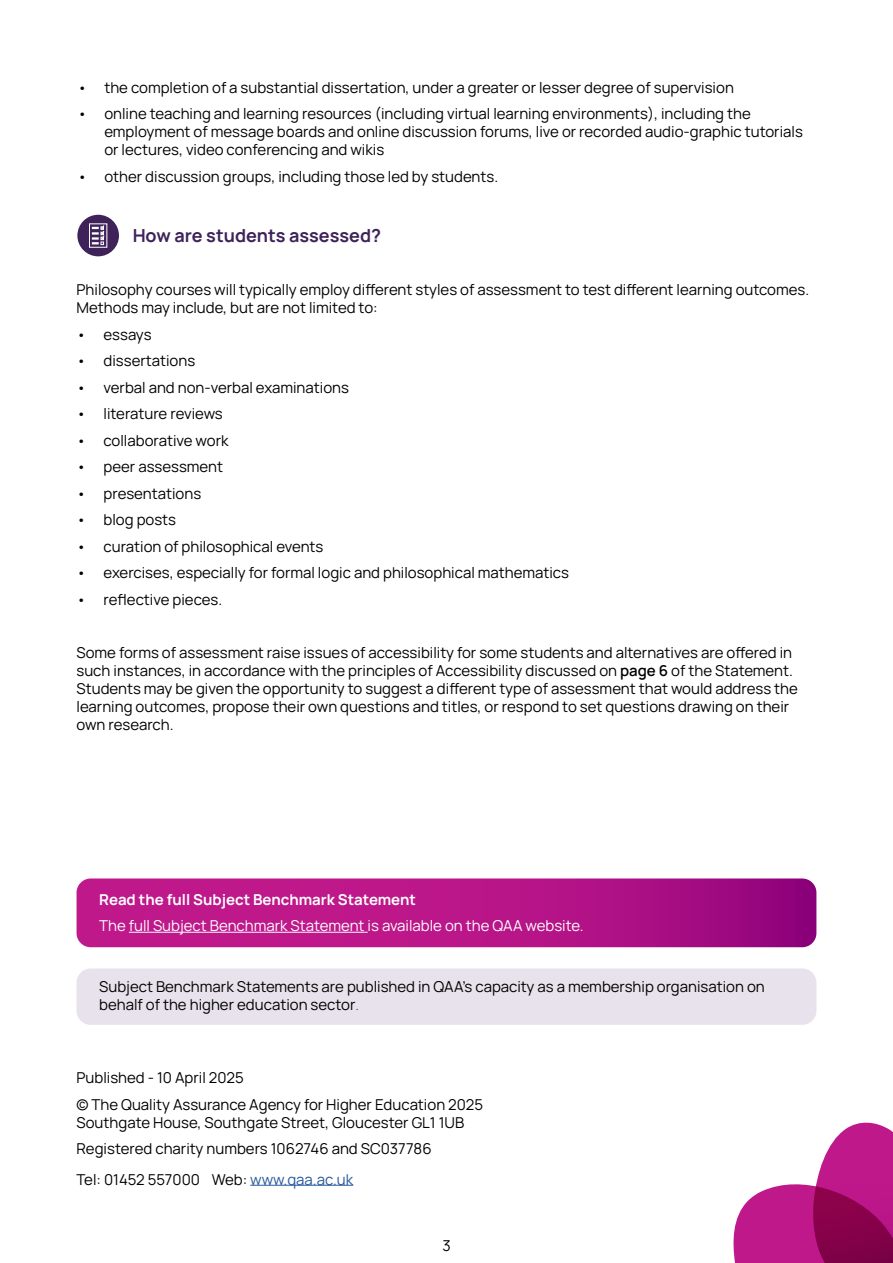
<style>
.page{position:relative;width:893px;height:1263px;background:#fff}
.page>*{position:absolute;margin:0;border:0;box-sizing:border-box;transform-origin:0 0}
.t1{font:700 18px "Manrope";color:#3f2259}
.t2{font:15px/18px "Manrope";color:#000}
.t3{font:15px "Manrope";color:#fff}
.t4{font:700 15px "Manrope";color:#fff}
.s1{font-weight:600}
.s2{font-family:"Centrale Sans";color:#56565a}
.s3{color:#275b9b}
</style>
<div class="page">
<svg style="left:733px;top:1122px;width:160px;height:141px"></svg>
<div style="left:77px;top:215px;width:42px;height:41px;background:#3f2259;border-radius:50%"></div>
<div style="left:89px;top:223px;width:18px;height:25px;border:1px solid #fff"></div>
<svg style="left:92px;top:225px;width:13px;height:20px"></svg>
<svg style="left:77px;top:878px;width:739px;height:69px;background:#b41588"></svg>
<hr style="left:129px;top:932px;width:236px;height:1px;background:#fff">
<hr style="left:250px;top:1185px;width:103px;height:1px;background:#275b9b">
<div style="left:77px;top:968px;width:739px;height:57px;background:#e7e2eb;border-radius:14px"></div>
<p class="t2" style="left:77px;top:77px;width:658px">• the completion of a substantial dissertation, under a greater or lesser degree of supervision</p>
<p class="t2" style="left:104px;top:104px;width:700px;text-indent:-27px">• online teaching and learning resources (including virtual learning environments), including the employment of message boards and online discussion forums, live or recorded audio-graphic tutorials or lectures, video conferencing and wikis</p>
<p class="t2" style="left:77px;top:166px;width:422px">• other discussion groups, including those led by students.</p>
<p class="t1" style="left:133px;top:223px;width:250px">How are students assessed?</p>
<p class="t2" style="left:77px;top:280px;width:734px">Philosophy courses will typically employ different styles of assessment to test different learning outcomes.<br>Methods may include, but are not limited to:</p>
<p class="t2" style="left:77px;top:324px;width:77px">• essays</p>
<p class="t2" style="left:77px;top:351px;width:120px">• dissertations</p>
<p class="t2" style="left:77px;top:377px;width:274px">• verbal and non-verbal examinations</p>
<p class="t2" style="left:77px;top:404px;width:148px">• literature reviews</p>
<p class="t2" style="left:77px;top:430px;width:153px">• collaborative work</p>
<p class="t2" style="left:77px;top:457px;width:148px">• peer assessment</p>
<p class="t2" style="left:77px;top:483px;width:126px">• presentations</p>
<p class="t2" style="left:77px;top:510px;width:101px">• blog posts</p>
<p class="t2" style="left:77px;top:536px;width:248px">• curation of philosophical events</p>
<p class="t2" style="left:77px;top:563px;width:494px">• exercises, especially for formal logic and philosophical mathematics</p>
<p class="t2" style="left:77px;top:589px;width:147px">• reflective pieces.</p>
<p class="t2" style="left:77px;top:642px;width:723px">Some forms of assessment raise issues of accessibility for some students and alternatives are offered in such instances, in accordance with the principles of Accessibility discussed on <span class="s1">page 6</span> of the Statement.<br>Students may be given the opportunity to suggest a different type of assessment that would address the learning outcomes, propose their own questions and titles, or respond to set questions drawing on their own research.</p>
<p class="t4" style="left:99px;top:889px;width:318px">Read the full Subject Benchmark Statement</p>
<p class="t3" style="left:99px;top:915px;width:486px">The full Subject Benchmark Statement is available on the QAA website.</p>
<p class="t2" style="left:99px;top:977px;width:667px">Subject Benchmark Statements are published in QAA’s capacity as a membership organisation on behalf of the higher education sector<span class="s2">.</span></p>
<p class="t2" style="left:77px;top:1068px;width:169px">Published - 10 April 2025</p>
<p class="t2" style="left:77px;top:1095px;width:408px">© The Quality Assurance Agency for Higher Education 2025<br>Southgate House, Southgate Street, Gloucester GL1 1UB</p>
<p class="t2" style="left:77px;top:1139px;width:357px">Registered charity numbers 1062746 and SC037786</p>
<p class="t2" style="left:77px;top:1169px;width:278px">Tel: 01452 557000 Web: <span class="s3">www.qaa.ac.uk</span></p>
<p class="t2" style="left:442px;top:1236px;width:10px">3</p>
</div>
